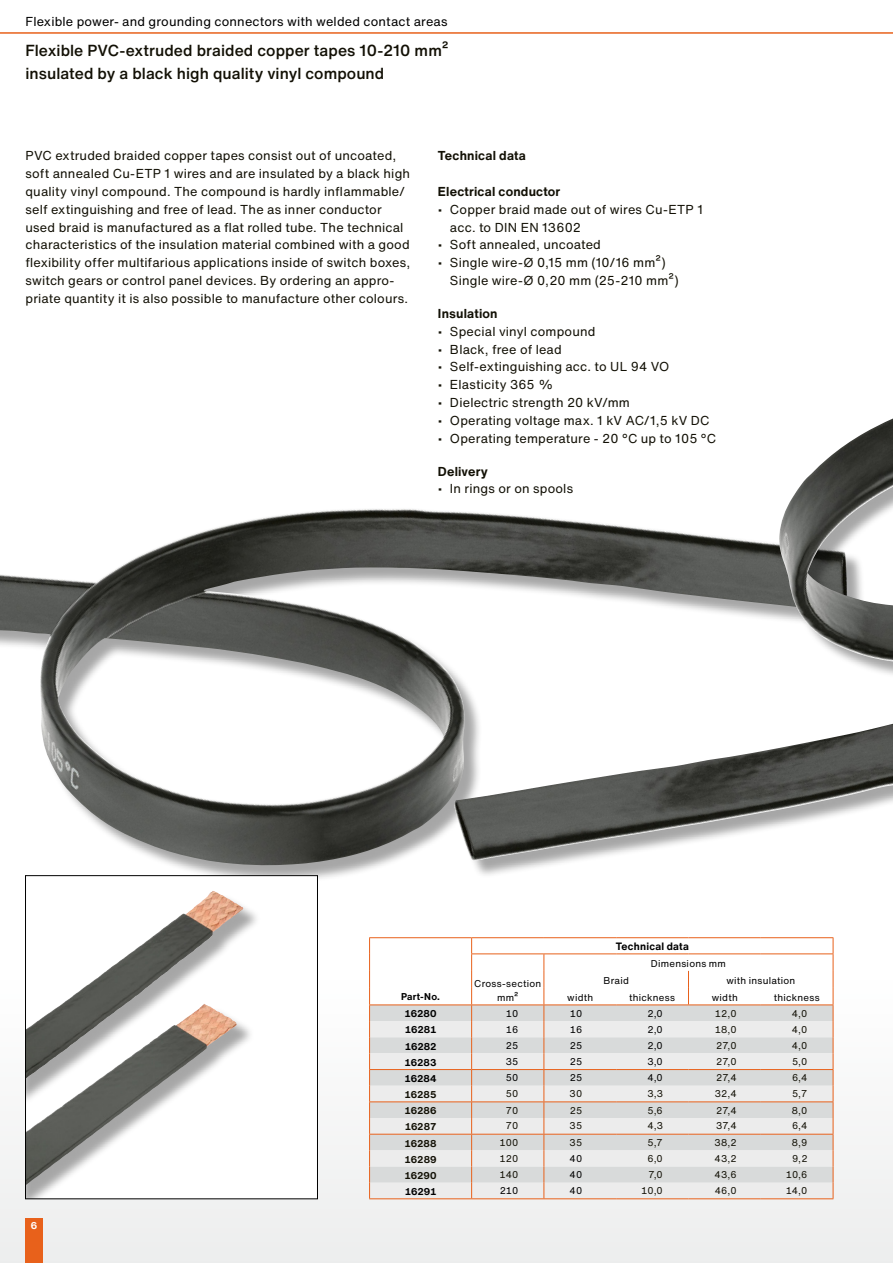
<style>
.page{position:relative;width:893px;height:1263px;background:#fff}
.page>*{position:absolute;margin:0;border:0;box-sizing:border-box;transform-origin:0 0}
.t1{font:500 15.75px/22.5px "Helvetica Now Text";letter-spacing:.005em;color:#121005}
.t2{font:12.75px/17.9px "Helvetica Now Text";letter-spacing:.015em;color:#121005}
.t3{font:12.75px "Helvetica Now Text";letter-spacing:.015em;color:#000}
.t4{font:700 12.75px "Helvetica Now Text";letter-spacing:.015em;color:#121005}
.t5{font:700 10.5px "Helvetica Now Text";letter-spacing:.02em;color:#000}
.t6{font:9.75px "Helvetica Now Text";letter-spacing:.01em;color:#121005}
.t7{font:9.75px/13.5px "Helvetica Now Text";letter-spacing:.02em;color:#000;text-align:center}
.t8{font:700 9.75px "Helvetica Now Text";letter-spacing:-.01em;color:#000}
.t9{font:700 9.75px "Helvetica Now Text";letter-spacing:-.01em;color:#121005}
.t10{font:700 9.75px "Helvetica Now Text";color:#fff}
</style>
<div class="page">
<div style="left:0;top:972px;width:893px;height:291px;background:linear-gradient(to right,#eff0f0,#f0f1f1)"></div>
<div style="left:26px;top:1218px;width:17px;height:45px;background:#e8611b"></div>
<hr style="left:0;top:32px;width:893px;height:2px;background:#e8611b">
<hr style="left:472px;top:937px;width:72px;height:1px;background:#e8611b">
<hr style="left:544px;top:937px;width:72px;height:1px;background:#e8611b">
<hr style="left:616px;top:937px;width:72px;height:1px;background:#e8611b">
<hr style="left:688px;top:937px;width:73px;height:1px;background:#e8611b">
<hr style="left:761px;top:937px;width:72px;height:1px;background:#e8611b">
<hr style="left:369px;top:937px;width:103px;height:1px;background:#e8611b">
<hr style="left:369px;top:1198px;width:103px;height:1px;background:#e8611b">
<hr style="left:472px;top:1198px;width:72px;height:1px;background:#e8611b">
<hr style="left:544px;top:1198px;width:72px;height:1px;background:#e8611b">
<hr style="left:616px;top:1198px;width:72px;height:1px;background:#e8611b">
<hr style="left:688px;top:1198px;width:73px;height:1px;background:#e8611b">
<hr style="left:761px;top:1198px;width:72px;height:1px;background:#e8611b">
<svg style="left:369px;top:938px;width:465px;height:260px"></svg>
<hr style="left:544px;top:1004px;width:72px;height:1px;background:#e8611b">
<hr style="left:616px;top:1004px;width:72px;height:1px;background:#e8611b">
<hr style="left:688px;top:1004px;width:73px;height:1px;background:#e8611b">
<hr style="left:761px;top:1004px;width:72px;height:1px;background:#e8611b">
<div style="left:0;top:510px;width:866px;height:374px;background:#000;opacity:.35"></div>
<img style="left:0;top:509px;width:456px;height:357px">
<div style="left:26px;top:876px;width:291px;height:323px;background:#fff"></div>
<div style="left:26px;top:893px;width:235px;height:213px;background:#000;opacity:.35"></div>
<img style="left:146px;top:892px;width:66px;height:49px">
<div style="left:26px;top:1007px;width:229px;height:192px;background:#000;opacity:.35"></div>
<img style="left:160px;top:1005px;width:43px;height:29px">
<div style="left:25px;top:875px;width:293px;height:324px;border:1px solid #000"></div>
<div style="left:456px;top:390px;width:437px;height:489px;background:#fff"></div>
<img style="left:453px;top:418px;width:440px;height:444px">
<p class="t3" style="left:26px;top:13px;width:424px">Flexible power- and grounding connectors with welded contact areas</p>
<p class="t1" style="left:26px;top:40px;width:425px">Flexible PVC-extruded braided copper tapes 10-210 mm² insulated by a black high quality vinyl compound</p>
<p class="t2" style="left:26px;top:147px;width:386px">PVC extruded braided copper tapes consist out of uncoated, soft annealed Cu-ETP 1 wires and are insulated by a black high quality vinyl compound. The compound is hardly inflammable/ self extinguishing and free of lead. The as inner conductor used braid is manufactured as a flat rolled tube. The technical characteristics of the insulation material combined with a good flexibility offer multifarious applications inside of switch boxes, switch gears or control panel devices. By ordering an appro&shy;priate quantity it is also possible to manufacture other colours.</p>
<p class="t4" style="left:438px;top:147px;width:89px">Technical data</p>
<p class="t4" style="left:438px;top:183px;width:124px">Electrical conductor</p>
<p class="t2" style="left:450px;top:200px;width:255px;text-indent:-12px">• Copper braid made out of wires Cu-ETP 1 acc. to DIN EN 13602</p>
<p class="t2" style="left:438px;top:236px;width:164px">• Soft annealed, uncoated</p>
<p class="t2" style="left:450px;top:254px;width:230px;text-indent:-12px">• Single wire-Ø 0,15 mm (10/16 mm²)<br>Single wire-Ø 0,20 mm (25-210 mm²)</p>
<p class="t4" style="left:438px;top:305px;width:61px">Insulation</p>
<p class="t2" style="left:438px;top:322px;width:159px">• Special vinyl compound</p>
<p class="t2" style="left:438px;top:340px;width:125px">• Black, free of lead</p>
<p class="t2" style="left:438px;top:358px;width:233px">• Self-extinguishing acc. to UL 94 VO</p>
<p class="t2" style="left:438px;top:376px;width:117px">• Elasticity 365 %</p>
<p class="t2" style="left:438px;top:393px;width:193px">• Dielectric strength 20 kV/mm</p>
<p class="t2" style="left:438px;top:411px;width:273px">• Operating voltage max. 1 kV AC/1,5 kV DC</p>
<p class="t2" style="left:438px;top:429px;width:280px">• Operating temperature - 20 °C up to 105 °C</p>
<p class="t4" style="left:438px;top:462px;width:51px">Delivery</p>
<p class="t2" style="left:438px;top:480px;width:137px">• In rings or on spools</p>
<p class="t5" style="left:616px;top:939px;width:75px">Technical data</p>
<p class="t7" style="left:651px;top:957px;width:77px">Dimensions mm</p>
<p class="t8" style="left:401px;top:990px;width:40px">Part-No.</p>
<p class="t7" style="left:474px;top:977px;width:68px">Cross-section mm²</p>
<p class="t7" style="left:603px;top:973px;width:27px">Braid</p>
<p class="t7" style="left:726px;top:973px;width:70px">with insulation</p>
<p class="t7" style="left:567px;top:990px;width:27px">width</p>
<p class="t7" style="left:629px;top:990px;width:47px">thickness</p>
<p class="t7" style="left:712px;top:990px;width:27px">width</p>
<p class="t7" style="left:774px;top:990px;width:47px">thickness</p>
<p class="t10" style="left:31px;top:1219px;width:8px">6</p>
<p class="t8" style="left:405px;top:1007px;width:34px">16280</p>
<p class="t7" style="left:506px;top:1006px;width:14px">10</p>
<p class="t7" style="left:570px;top:1006px;width:14px">10</p>
<p class="t7" style="left:647px;top:1006px;width:17px">2,0</p>
<p class="t6" style="left:715px;top:1006px;width:23px">12,0</p>
<p class="t6" style="left:792px;top:1006px;width:17px">4,0</p>
<p class="t8" style="left:405px;top:1023px;width:33px">16281</p>
<p class="t7" style="left:506px;top:1022px;width:14px">16</p>
<p class="t7" style="left:570px;top:1022px;width:14px">16</p>
<p class="t7" style="left:647px;top:1022px;width:17px">2,0</p>
<p class="t6" style="left:715px;top:1022px;width:23px">18,0</p>
<p class="t6" style="left:792px;top:1022px;width:17px">4,0</p>
<p class="t8" style="left:405px;top:1039px;width:33px">16282</p>
<p class="t7" style="left:506px;top:1038px;width:14px">25</p>
<p class="t7" style="left:570px;top:1038px;width:14px">25</p>
<p class="t7" style="left:647px;top:1038px;width:17px">2,0</p>
<p class="t6" style="left:716px;top:1039px;width:22px">27,0</p>
<p class="t6" style="left:792px;top:1039px;width:17px">4,0</p>
<p class="t8" style="left:405px;top:1055px;width:34px">16283</p>
<p class="t7" style="left:506px;top:1054px;width:14px">35</p>
<p class="t7" style="left:570px;top:1054px;width:14px">25</p>
<p class="t7" style="left:647px;top:1054px;width:17px">3,0</p>
<p class="t6" style="left:716px;top:1055px;width:22px">27,0</p>
<p class="t6" style="left:792px;top:1055px;width:17px">5,0</p>
<p class="t8" style="left:405px;top:1072px;width:34px">16284</p>
<p class="t7" style="left:506px;top:1071px;width:14px">50</p>
<p class="t7" style="left:570px;top:1071px;width:14px">25</p>
<p class="t7" style="left:647px;top:1071px;width:17px">4,0</p>
<p class="t6" style="left:716px;top:1071px;width:22px">27,4</p>
<p class="t6" style="left:792px;top:1071px;width:17px">6,4</p>
<p class="t9" style="left:405px;top:1088px;width:34px">16285</p>
<p class="t6" style="left:506px;top:1087px;width:14px">50</p>
<p class="t6" style="left:570px;top:1087px;width:14px">30</p>
<p class="t6" style="left:647px;top:1087px;width:17px">3,3</p>
<p class="t6" style="left:715px;top:1087px;width:23px">32,4</p>
<p class="t6" style="left:792px;top:1087px;width:17px">5,7</p>
<p class="t9" style="left:405px;top:1104px;width:34px">16286</p>
<p class="t6" style="left:506px;top:1103px;width:14px">70</p>
<p class="t6" style="left:570px;top:1103px;width:14px">25</p>
<p class="t6" style="left:647px;top:1103px;width:17px">5,6</p>
<p class="t6" style="left:716px;top:1103px;width:22px">27,4</p>
<p class="t6" style="left:792px;top:1103px;width:17px">8,0</p>
<p class="t9" style="left:405px;top:1120px;width:33px">16287</p>
<p class="t6" style="left:506px;top:1119px;width:14px">70</p>
<p class="t6" style="left:570px;top:1119px;width:14px">35</p>
<p class="t6" style="left:647px;top:1119px;width:17px">4,3</p>
<p class="t6" style="left:716px;top:1119px;width:22px">37,4</p>
<p class="t6" style="left:792px;top:1119px;width:17px">6,4</p>
<p class="t9" style="left:404px;top:1136px;width:34px">16288</p>
<p class="t6" style="left:499px;top:1136px;width:20px">100</p>
<p class="t6" style="left:570px;top:1136px;width:14px">35</p>
<p class="t6" style="left:647px;top:1136px;width:17px">5,7</p>
<p class="t6" style="left:714px;top:1136px;width:24px">38,2</p>
<p class="t6" style="left:792px;top:1136px;width:17px">8,9</p>
<p class="t9" style="left:405px;top:1152px;width:34px">16289</p>
<p class="t6" style="left:499px;top:1152px;width:20px">120</p>
<p class="t7" style="left:570px;top:1152px;width:14px">40</p>
<p class="t6" style="left:647px;top:1152px;width:17px">6,0</p>
<p class="t6" style="left:714px;top:1152px;width:24px">43,2</p>
<p class="t6" style="left:792px;top:1152px;width:17px">9,2</p>
<p class="t9" style="left:404px;top:1169px;width:34px">16290</p>
<p class="t6" style="left:499px;top:1168px;width:20px">140</p>
<p class="t7" style="left:570px;top:1168px;width:14px">40</p>
<p class="t6" style="left:648px;top:1168px;width:16px">7,0</p>
<p class="t6" style="left:714px;top:1168px;width:24px">43,6</p>
<p class="t6" style="left:786px;top:1168px;width:23px">10,6</p>
<p class="t8" style="left:405px;top:1185px;width:33px">16291</p>
<p class="t7" style="left:500px;top:1184px;width:20px">210</p>
<p class="t7" style="left:570px;top:1184px;width:14px">40</p>
<p class="t6" style="left:641px;top:1184px;width:23px">10,0</p>
<p class="t6" style="left:715px;top:1184px;width:23px">46,0</p>
<p class="t6" style="left:786px;top:1184px;width:23px">14,0</p>
</div>
